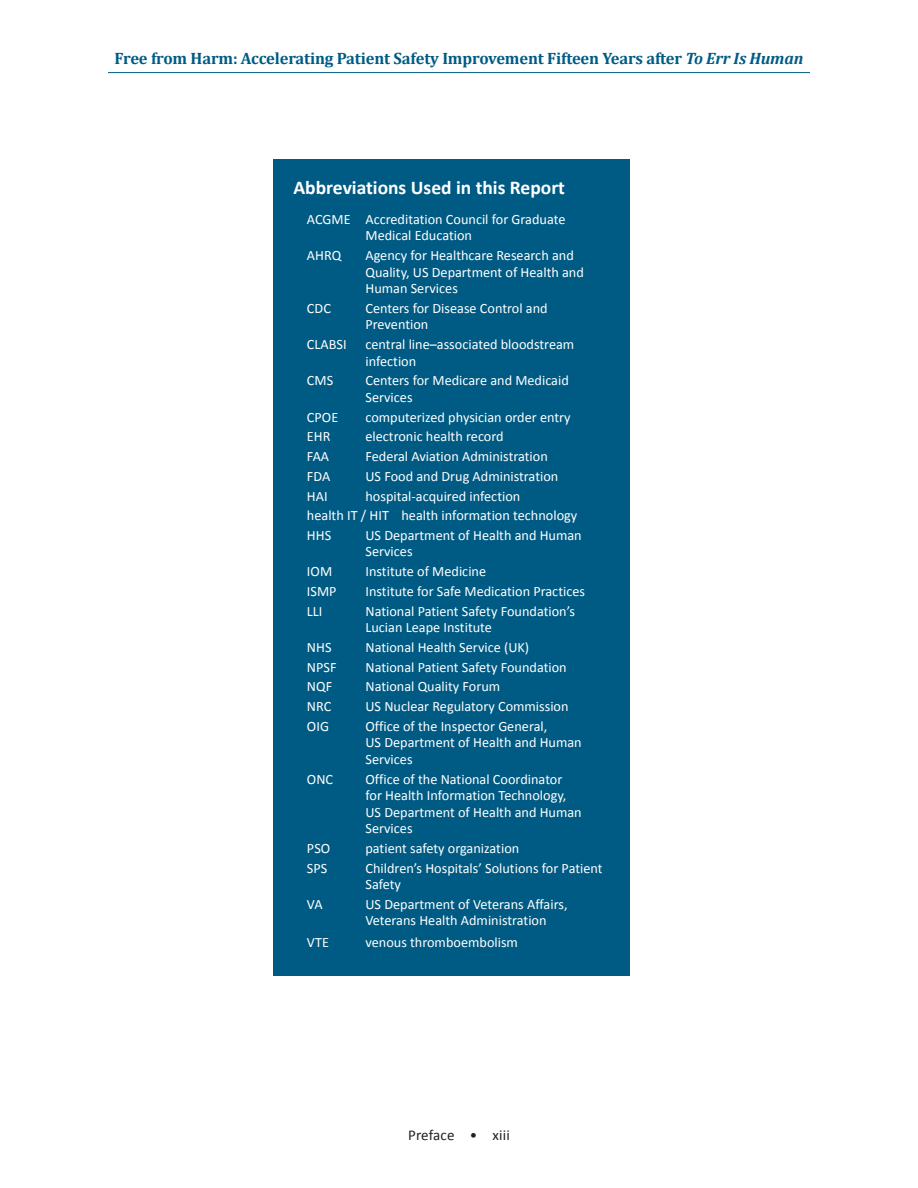
<style>
.page{position:relative;width:918px;height:1188px;background:#fff}
.page>*{position:absolute;margin:0;border:0;box-sizing:border-box;transform-origin:0 0}
.t1{font:700 19.5px "Calibri";color:#fff}
.t2{font:700 16.5px "Cambria";letter-spacing:-.01em;color:#005b84}
.t3{font:15px "Calibri";letter-spacing:.01em;color:#231f20}
.t4{font:14.25px/16.5px "Calibri";color:#fff}
.s1{font-style:italic}
</style>
<div class="page">
<hr style="left:108px;top:72px;width:702px;height:1px;background:#005b84">
<div style="left:273px;top:159px;width:357px;height:817px;background:#005b84"></div>
<p class="t2" style="left:115px;top:47px;width:690px">Free from Harm: Accelerating Patient Safety Improvement Fifteen Years after <span class="s1">To Err Is Human</span></p>
<h1 class="t1" style="left:293px;top:175px;width:273px">Abbreviations Used in this Report</h1>
<p class="t4" style="left:365px;top:211px;width:201px;text-indent:-58px">ACGME Accreditation Council for Graduate<br>Medical Education</p>
<p class="t4" style="left:307px;top:247px;width:36px">AHRQ</p>
<p class="t4" style="left:365px;top:247px;width:220px">Agency for Healthcare Research and<br>Quality, US Department of Health and<br>Human Services</p>
<p class="t4" style="left:307px;top:300px;width:25px">CDC</p>
<p class="t4" style="left:365px;top:300px;width:184px">Centers for Disease Control and<br>Prevention</p>
<p class="t4" style="left:307px;top:336px;width:41px">CLABSI</p>
<p class="t4" style="left:365px;top:336px;width:210px">central line–associated bloodstream infection</p>
<p class="t4" style="left:307px;top:372px;width:28px">CMS</p>
<p class="t4" style="left:365px;top:372px;width:205px">Centers for Medicare and Medicaid<br>Services</p>
<p class="t4" style="left:307px;top:409px;width:33px">CPOE</p>
<p class="t4" style="left:365px;top:409px;width:207px">computerized physician order entry</p>
<p class="t4" style="left:307px;top:428px;width:25px">EHR</p>
<p class="t4" style="left:365px;top:428px;width:140px">electronic health record</p>
<p class="t4" style="left:307px;top:448px;width:24px">FAA</p>
<p class="t4" style="left:365px;top:448px;width:184px">Federal Aviation Administration</p>
<p class="t4" style="left:307px;top:468px;width:25px">FDA</p>
<p class="t4" style="left:365px;top:468px;width:194px">US Food and Drug Administration</p>
<p class="t4" style="left:307px;top:488px;width:22px">HAI</p>
<p class="t4" style="left:307px;top:486px;width:272px;line-height:19.8px;text-indent:58px">hospital-acquired infection<br>health IT / HIT health information technology<br>HHS</p>
<p class="t4" style="left:365px;top:527px;width:218px">US Department of Health and Human<br>Services</p>
<p class="t4" style="left:307px;top:563px;width:27px">IOM</p>
<p class="t4" style="left:365px;top:563px;width:122px">Institute of Medicine</p>
<p class="t4" style="left:307px;top:583px;width:31px">ISMP</p>
<p class="t4" style="left:365px;top:583px;width:221px">Institute for Safe Medication Practices</p>
<p class="t4" style="left:307px;top:603px;width:17px">LLI</p>
<p class="t4" style="left:365px;top:603px;width:211px">National Patient Safety Foundation’s<br>Lucian Leape Institute</p>
<p class="t4" style="left:307px;top:639px;width:26px">NHS</p>
<p class="t4" style="left:365px;top:639px;width:165px">National Health Service (UK)</p>
<p class="t4" style="left:307px;top:659px;width:31px">NPSF</p>
<p class="t4" style="left:365px;top:659px;width:203px">National Patient Safety Foundation</p>
<p class="t4" style="left:307px;top:678px;width:27px">NQF</p>
<p class="t4" style="left:365px;top:678px;width:136px">National Quality Forum</p>
<p class="t4" style="left:307px;top:698px;width:26px">NRC</p>
<p class="t4" style="left:365px;top:698px;width:205px">US Nuclear Regulatory Commission</p>
<p class="t4" style="left:307px;top:718px;width:24px">OIG</p>
<p class="t4" style="left:365px;top:718px;width:218px">Office of the Inspector General,<br>US Department of Health and Human<br>Services</p>
<p class="t4" style="left:307px;top:771px;width:28px">ONC</p>
<p class="t4" style="left:365px;top:771px;width:218px">Office of the National Coordinator for Health Information Technology,<br>US Department of Health and Human<br>Services</p>
<p class="t4" style="left:307px;top:840px;width:25px">PSO</p>
<p class="t4" style="left:365px;top:840px;width:155px">patient safety organization</p>
<p class="t4" style="left:307px;top:860px;width:22px">SPS</p>
<p class="t4" style="left:365px;top:860px;width:239px">Children’s Hospitals’ Solutions for Patient<br>Safety</p>
<p class="t4" style="left:307px;top:896px;width:17px">VA</p>
<p class="t4" style="left:365px;top:896px;width:204px">US Department of Veterans Affairs,<br>Veterans Health Administration</p>
<p class="t4" style="left:307px;top:934px;width:23px">VTE</p>
<p class="t4" style="left:365px;top:934px;width:154px">venous thromboembolism</p>
<p class="t3" style="left:408px;top:1125px;width:103px">Preface • xiii</p>
</div>
